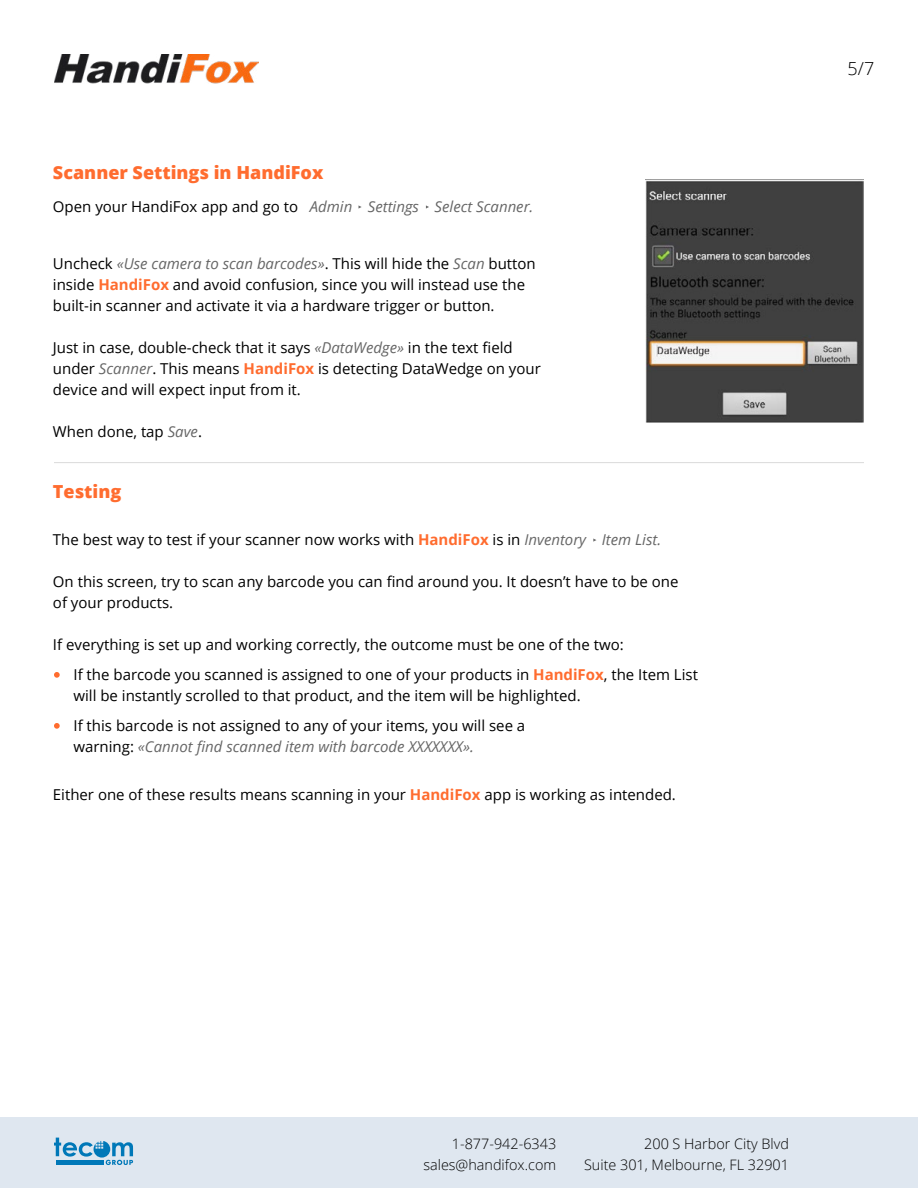
<style>
.page{position:relative;width:918px;height:1188px;background:#fff}
.page>*{position:absolute;margin:0;border:0;box-sizing:border-box;transform-origin:0 0}
.t1{font:800 18px "Open Sans";color:#ff6c2f}
.t2{font:300 18px "Open Sans";color:#000}
.t3{font:15px/21px "Open Sans";color:#000}
.t4{font:italic 15px "Open Sans";color:#666}
.t5{font:300 14.4px/21.6px "Open Sans";color:#000;text-align:right}
.s1{font-style:normal;color:#000}
.s2{font-style:italic;color:#666}
.s3{font-weight:700;color:#ff6c2f}
</style>
<div class="page">
<div style="left:0;top:1117px;width:918px;height:71px;background:#dfe7f0"></div>
<svg style="left:54px;top:1138px;width:79px;height:27px"></svg>
<hr style="left:56px;top:1160px;width:48px;height:4px;background:#0078b8">
<img style="left:54px;top:54px;width:205px;height:30px">
<hr style="left:54px;top:462px;width:810px;height:1px;background:#dedede">
<svg style="left:358px;top:205px;width:4px;height:4px"></svg>
<img style="left:645px;top:179px;width:219px;height:244px">
<svg style="left:54px;top:672px;width:6px;height:6px"></svg>
<svg style="left:54px;top:723px;width:6px;height:6px"></svg>
<p class="t1" style="left:53px;top:159px;width:272px">Scanner Settings in HandiFox</p>
<p class="t4" style="left:53px;top:196px;width:482px"><span class="s1">Open your HandiFox app and go to</span> Admin Settings Select Scanner.</p>
<p class="t3" style="left:53px;top:253px;width:484px">Uncheck <span class="s2">«Use camera to scan barcodes»</span>. This will hide the <span class="s2">Scan</span> button inside <span class="s3">HandiFox</span> and avoid confusion, since you will instead use the built-in scanner and activate it via a hardware trigger or button.</p>
<p class="t3" style="left:53px;top:337px;width:489px">Just in case, double-check that it says <span class="s2">«DataWedge»</span> in the text field under <span class="s2">Scanner</span>. This means <span class="s3">HandiFox</span> is detecting DataWedge on your device and will expect input from it.</p>
<p class="t3" style="left:53px;top:421px;width:151px">When done, tap <span class="s2">Save</span>.</p>
<p class="t1" style="left:53px;top:478px;width:70px">Testing</p>
<p class="t3" style="left:53px;top:528px;width:610px">The best way to test if your scanner now works with <span class="s3">HandiFox</span> is in <span class="s2">Inventory Item List.</span></p>
<p class="t3" style="left:53px;top:570px;width:627px">On this screen, try to scan any barcode you can find around you. It doesn’t have to be one of your products.</p>
<p class="t3" style="left:53px;top:633px;width:572px">If everything is set up and working correctly, the outcome must be one of the two:</p>
<p class="t3" style="left:73px;top:664px;width:626px">If the barcode you scanned is assigned to one of your products in <span class="s3">HandiFox</span>, the Item List will be instantly scrolled to that product, and the item will be highlighted.</p>
<p class="t3" style="left:73px;top:715px;width:453px">If this barcode is not assigned to any of your items, you will see a warning: <span class="s2">«Cannot find scanned item with barcode XXXXXXX».</span></p>
<p class="t3" style="left:53px;top:784px;width:624px">Either one of these results means scanning in your <span class="s3">HandiFox</span> app is working as intended.</p>
<p class="t2" style="left:848px;top:56px;width:28px">5/7</p>
<p class="t5" style="left:423px;top:1132px;width:134px">1-877-942-6343 sales@handifox.com</p>
<p class="t5" style="left:584px;top:1132px;width:206px">200 S Harbor City Blvd<br>Suite 301, Melbourne, FL 32901</p>
</div>
